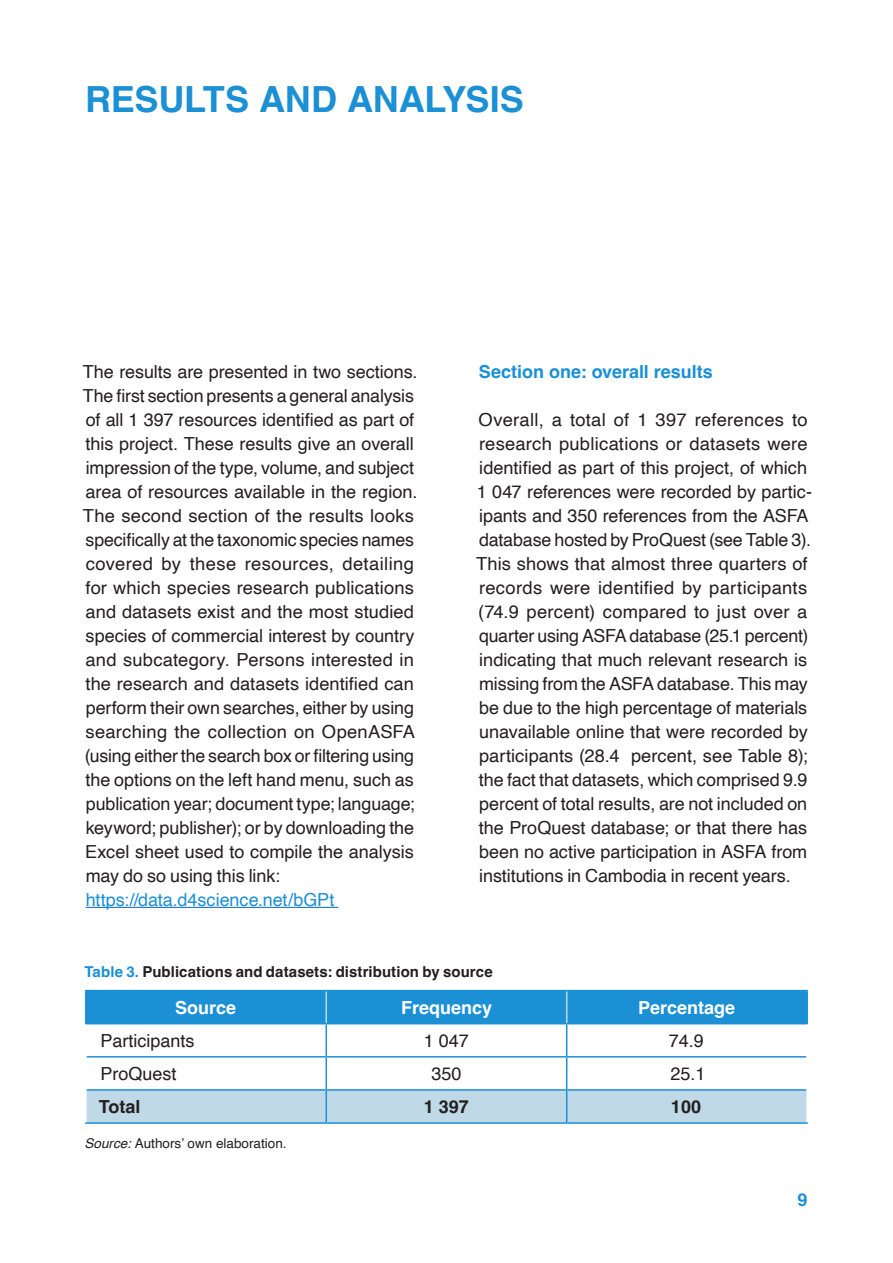
<style>
.page{position:relative;width:893px;height:1263px;background:#fff}
.page>*{position:absolute;margin:0;border:0;box-sizing:border-box;transform-origin:0 0}
.t1{font:700 36px "Helvetica";letter-spacing:-.005em;color:#1b90d5}
.Paragraph_Style{font:18px/24px "Helvetica";color:#231f20}
.Paragraph_Style-2{font:18px "Helvetica";color:#1b90d5}
.Subtitle{font:700 18px "Helvetica";color:#1b90d5}
.Table_Head_Row{font:700 18px "Helvetica";color:#fff}
.Left_column{font:18px "Helvetica";color:#231f20}
.Total{font:700 18px "Helvetica";color:#231f20}
.Table_number{font:700 15px "Helvetica";letter-spacing:.005em;color:#231f20}
.t2{font:13.5px "Helvetica";color:#231f20}
.s1{color:#1b90d5}
.s2{font-style:italic}
</style>
<div class="page">
<hr style="left:86px;top:907px;width:252px;height:1px;background:#0563c1">
<div style="left:87px;top:991px;width:719px;height:32px;background:#1b90d5"></div>
<div style="left:87px;top:1091px;width:719px;height:31px;background:#bfd9e7"></div>
<hr style="left:85px;top:1122px;width:241px;height:2px;background:#1b90d5">
<hr style="left:326px;top:1122px;width:241px;height:2px;background:#1b90d5">
<hr style="left:567px;top:1122px;width:241px;height:2px;background:#1b90d5">
<hr style="left:325px;top:991px;width:2px;height:32px;background:#bfd9e7">
<hr style="left:566px;top:991px;width:1px;height:32px;background:#bfd9e7">
<hr style="left:85px;top:990px;width:241px;height:1px;background:#1b90d5">
<hr style="left:85px;top:991px;width:2px;height:32px;background:#1b90d5">
<hr style="left:326px;top:990px;width:241px;height:1px;background:#1b90d5">
<hr style="left:567px;top:990px;width:241px;height:1px;background:#1b90d5">
<hr style="left:806px;top:991px;width:2px;height:32px;background:#1b90d5">
<hr style="left:85px;top:1023px;width:241px;height:1px;background:#1b90d5">
<hr style="left:326px;top:1023px;width:241px;height:1px;background:#1b90d5">
<hr style="left:325px;top:1024px;width:2px;height:32px;background:#1b90d5">
<hr style="left:567px;top:1023px;width:241px;height:1px;background:#1b90d5">
<hr style="left:566px;top:1024px;width:1px;height:32px;background:#1b90d5">
<hr style="left:87px;top:1056px;width:239px;height:1px;background:#1b90d5">
<hr style="left:326px;top:1056px;width:241px;height:1px;background:#1b90d5">
<hr style="left:325px;top:1057px;width:2px;height:32px;background:#1b90d5">
<hr style="left:567px;top:1056px;width:239px;height:1px;background:#1b90d5">
<hr style="left:566px;top:1057px;width:1px;height:32px;background:#1b90d5">
<hr style="left:87px;top:1089px;width:239px;height:2px;background:#1b90d5">
<hr style="left:326px;top:1089px;width:241px;height:2px;background:#1b90d5">
<hr style="left:325px;top:1091px;width:2px;height:31px;background:#1b90d5">
<hr style="left:567px;top:1089px;width:239px;height:2px;background:#1b90d5">
<hr style="left:566px;top:1091px;width:1px;height:31px;background:#1b90d5">
<p class="t1" style="left:85px;top:77px;width:440px">RESULTS AND ANALYSIS</p>
<p class="Paragraph_Style" style="left:83px;top:360px;width:336px">The results are presented in two sections.<br>The first section presents a general analysis of all 1 397 resources identified as part of this project. These results give an overall impression of the type, volume, and subject area of resources available in the region.<br>The second section of the results looks specifically at the taxonomic species names covered by these resources, detailing for which species research publications and datasets exist and the most studied species of commercial interest by country and subcategory. Persons interested in the research and datasets identified can perform their own searches, either by using searching the collection on OpenASFA (using either the search box or filtering using the options on the left hand menu, such as publication year; document type; language; keyword; publisher); or by downloading the Excel sheet used to compile the analysis may do so using this link:</p>
<p class="Paragraph_Style-2" style="left:86px;top:886px;width:250px">https://data.d4science.net/bGPt</p>
<p class="Subtitle" style="left:479px;top:361px;width:235px">Section one: overall results</p>
<p class="Paragraph_Style" style="left:476px;top:408px;width:337px">Overall, a total of 1 397 references to research publications or datasets were identified as part of this project, of which 1 047 references were recorded by partic&shy;ipants and 350 references from the ASFA database hosted by ProQuest (see Table 3).<br>This shows that almost three quarters of records were identified by participants (74.9 percent) compared to just over a quarter using ASFA database (25.1 percent) indicating that much relevant research is missing from the ASFA database. This may be due to the high percentage of materials unavailable online that were recorded by participants (28.4 percent, see Table 8); the fact that datasets, which comprised 9.9 percent of total results, are not included on the ProQuest database; or that there has been no active participation in ASFA from institutions in Cambodia in recent years.</p>
<p class="Table_number" style="left:84px;top:963px;width:410px"><span class="s1">Table 3.</span> Publications and datasets: distribution by source</p>
<p class="Table_Head_Row" style="left:175px;top:996px;width:63px">Source</p>
<p class="Table_Head_Row" style="left:401px;top:996px;width:93px">Frequency</p>
<p class="Table_Head_Row" style="left:638px;top:996px;width:99px">Percentage</p>
<p class="Left_column" style="left:101px;top:1027px;width:96px">Participants</p>
<p class="Paragraph_Style" style="left:424px;top:1029px;width:47px">1 047</p>
<p class="Paragraph_Style" style="left:669px;top:1029px;width:37px">74.9</p>
<p class="Left_column" style="left:101px;top:1060px;width:78px">ProQuest</p>
<p class="Paragraph_Style" style="left:431px;top:1062px;width:32px">350</p>
<p class="Paragraph_Style" style="left:670px;top:1062px;width:37px">25.1</p>
<p class="Total" style="left:99px;top:1096px;width:43px">Total</p>
<p class="Total" style="left:424px;top:1096px;width:47px">1 397</p>
<p class="Total" style="left:671px;top:1096px;width:32px">100</p>
<p class="t2" style="left:85px;top:1133px;width:204px"><span class="s2">Source:</span> Authors’ own elaboration.</p>
<p class="Subtitle" style="left:797px;top:1189px;width:12px">9</p>
</div>
